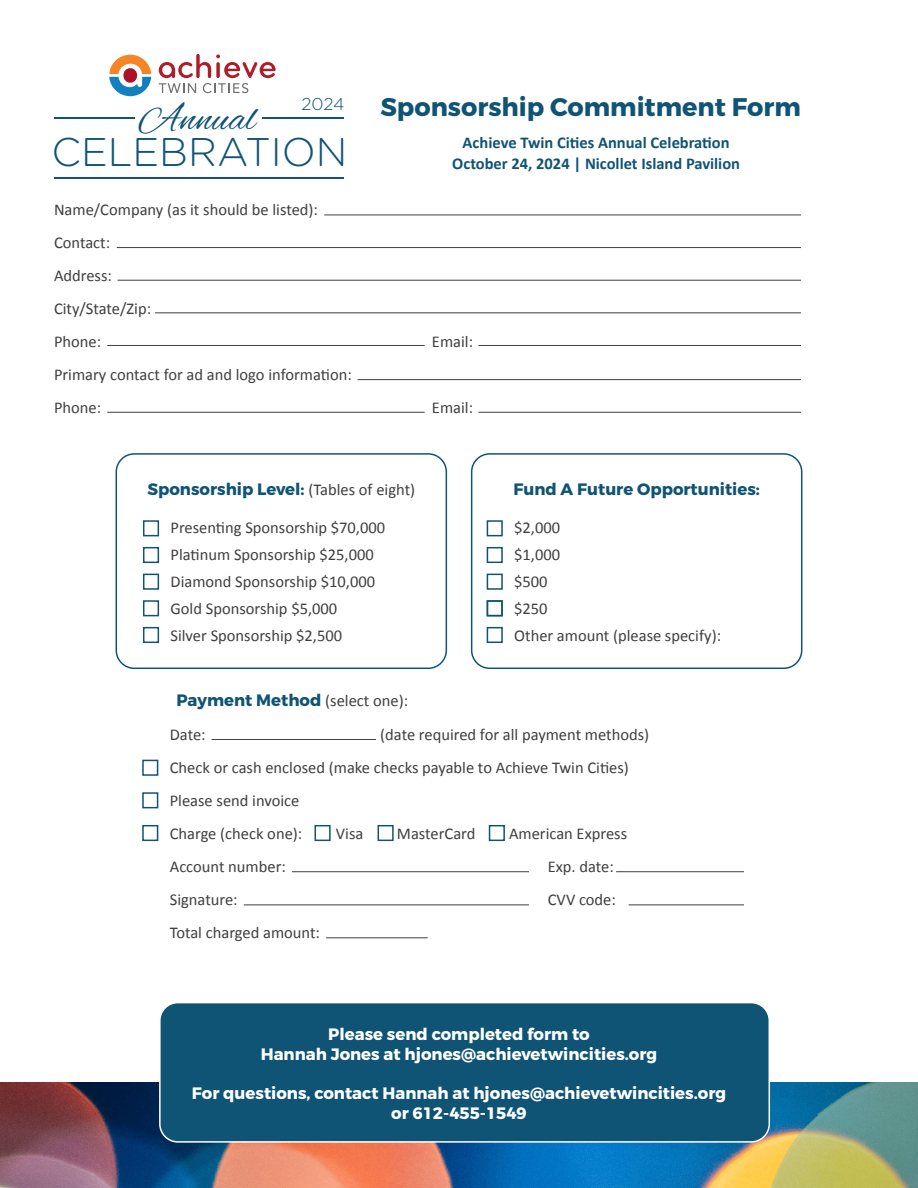
<style>
.page{position:relative;width:918px;height:1188px;background:#fff}
.page>*{position:absolute;margin:0;border:0;box-sizing:border-box;transform-origin:0 0}
.t1{font:40.2px "Alex Brush";color:#105475}
.t2{font:300 39.9px "Gotham Rounded";color:#105475}
.t3{font:700 25.5px "Montserrat";color:#105475}
.t4{font:300 17.1px "Gotham Rounded";color:#105475}
.Body{font:16.5px "Calibri";color:#3f3f3f}
.Body-2{font:700 16.5px "Montserrat";color:#fff}
.Body-3{font:700 16.5px "Montserrat";color:#105475}
.Body-4{font:700 16.5px "Calibri";color:#105475}
.s1{font-family:"Calibri";font-weight:400;color:#3f3f3f}
</style>
<div class="page">
<div style="left:116px;top:453px;width:331px;height:216px;border:2px solid #105475;border-radius:18px"></div>
<div style="left:143px;top:547px;width:16px;height:16px;border:2px solid #105475"></div>
<div style="left:143px;top:574px;width:16px;height:16px;border:2px solid #105475"></div>
<div style="left:143px;top:600px;width:16px;height:16px;border:2px solid #105475"></div>
<div style="left:143px;top:627px;width:16px;height:16px;border:2px solid #105475"></div>
<div style="left:471px;top:453px;width:331px;height:216px;border:2px solid #105475;border-radius:18px"></div>
<div style="left:487px;top:547px;width:16px;height:16px;border:2px solid #105475"></div>
<div style="left:487px;top:574px;width:16px;height:16px;border:2px solid #105475"></div>
<div style="left:487px;top:627px;width:16px;height:16px;border:2px solid #105475"></div>
<div style="left:487px;top:520px;width:16px;height:16px;border:2px solid #105475"></div>
<div style="left:487px;top:600px;width:16px;height:16px;border:2px solid #105475"></div>
<img style="left:1px;top:1083px;width:917px;height:104px">
<hr style="left:324px;top:215px;width:479px;height:1px;background:#3f3f3f">
<div style="left:160px;top:1003px;width:609px;height:139px;background:#105475;border-radius:18px"></div>
<div style="left:159px;top:1002px;width:611px;height:141px;border:2px solid #fff;border-radius:18px"></div>
<hr style="left:117px;top:247px;width:686px;height:1px;background:#3f3f3f">
<hr style="left:118px;top:280px;width:686px;height:1px;background:#3f3f3f">
<hr style="left:155px;top:312px;width:686px;height:1px;background:#3f3f3f">
<hr style="left:107px;top:345px;width:318px;height:1px;background:#3f3f3f">
<hr style="left:478px;top:345px;width:368px;height:1px;background:#3f3f3f">
<hr style="left:107px;top:412px;width:318px;height:1px;background:#3f3f3f">
<hr style="left:478px;top:412px;width:368px;height:1px;background:#3f3f3f">
<hr style="left:358px;top:379px;width:483px;height:1px;background:#3f3f3f">
<div style="left:801px;top:208px;width:54px;height:216px;background:#fff"></div>
<div style="left:142px;top:792px;width:16px;height:16px;border:2px solid #105475"></div>
<div style="left:142px;top:825px;width:16px;height:16px;border:2px solid #105475"></div>
<div style="left:142px;top:760px;width:16px;height:16px;border:2px solid #105475"></div>
<div style="left:315px;top:825px;width:16px;height:16px;border:2px solid #105475"></div>
<div style="left:378px;top:825px;width:16px;height:16px;border:2px solid #105475"></div>
<div style="left:489px;top:825px;width:16px;height:16px;border:2px solid #105475"></div>
<hr style="left:292px;top:871px;width:241px;height:1px;background:#3f3f3f">
<hr style="left:616px;top:871px;width:131px;height:1px;background:#3f3f3f">
<hr style="left:244px;top:905px;width:290px;height:1px;background:#3f3f3f">
<hr style="left:629px;top:905px;width:123px;height:1px;background:#3f3f3f">
<hr style="left:326px;top:937px;width:102px;height:1px;background:#3f3f3f">
<div style="left:143px;top:520px;width:16px;height:16px;border:2px solid #105475"></div>
<hr style="left:212px;top:739px;width:164px;height:1px;background:#3f3f3f">
<div style="left:744px;top:843px;width:23px;height:88px;background:#fff"></div>
<div style="left:529px;top:849px;width:11px;height:89px;background:#fff"></div>
<svg style="left:159px;top:54px;width:117px;height:39px"></svg>
<svg style="left:109px;top:55px;width:42px;height:41px"></svg>
<hr style="left:54px;top:178px;width:290px;height:1px;background:#105475">
<hr style="left:54px;top:117px;width:81px;height:1px;background:#105475">
<hr style="left:262px;top:117px;width:82px;height:1px;background:#105475">
<p class="t4" style="left:302px;top:92px;width:44px">2024</p>
<h1 class="t1" style="left:139px;top:96px;width:119px">Annual</h1>
<h2 class="t2" style="left:52px;top:125px;width:297px">CELEBRATION</h2>
<p class="t3" style="left:381px;top:91px;width:422px">Sponsorship Commitment Form</p>
<p class="Body-4" style="left:463px;top:132px;width:269px">Achieve Twin Cities Annual Celebration</p>
<p class="Body-4" style="left:452px;top:153px;width:289px">October 24, 2024 | Nicollet Island Pavilion</p>
<p class="Body" style="left:54px;top:199px;width:266px">Name/Company (as it should be listed):</p>
<p class="Body" style="left:54px;top:232px;width:58px">Contact:</p>
<p class="Body" style="left:54px;top:265px;width:59px">Address:</p>
<p class="Body" style="left:54px;top:298px;width:99px">City/State/Zip:</p>
<p class="Body" style="left:54px;top:331px;width:49px">Phone:</p>
<p class="Body" style="left:432px;top:331px;width:43px">Email:</p>
<p class="Body" style="left:54px;top:364px;width:299px">Primary contact for ad and logo information:</p>
<p class="Body" style="left:54px;top:397px;width:49px">Phone:</p>
<p class="Body" style="left:432px;top:397px;width:43px">Email:</p>
<p class="Body-3" style="left:147px;top:479px;width:269px">Sponsorship Level: <span class="s1">(Tables of eight)</span></p>
<p class="Body-3" style="left:513px;top:479px;width:248px">Fund A Future Opportunities:</p>
<p class="Body" style="left:514px;top:518px;width:47px">$2,000</p>
<p class="Body" style="left:514px;top:545px;width:47px">$1,000</p>
<p class="Body" style="left:514px;top:572px;width:35px">$500</p>
<p class="Body" style="left:514px;top:599px;width:35px">$250</p>
<p class="Body" style="left:514px;top:626px;width:208px">Other amount (please specify):</p>
<p class="Body" style="left:171px;top:518px;width:216px">Presenting Sponsorship $70,000</p>
<p class="Body" style="left:171px;top:545px;width:205px">Platinum Sponsorship $25,000</p>
<p class="Body" style="left:171px;top:572px;width:206px">Diamond Sponsorship $10,000</p>
<p class="Body" style="left:171px;top:599px;width:168px">Gold Sponsorship $5,000</p>
<p class="Body" style="left:171px;top:626px;width:173px">Silver Sponsorship $2,500</p>
<p class="Body-3" style="left:176px;top:690px;width:233px">Payment Method <span class="s1">(select one):</span></p>
<p class="Body" style="left:170px;top:724px;width:37px">Date:</p>
<p class="Body" style="left:380px;top:724px;width:271px">(date required for all payment methods)</p>
<p class="Body" style="left:170px;top:757px;width:461px">Check or cash enclosed (make checks payable to Achieve Twin Cities)</p>
<p class="Body" style="left:170px;top:790px;width:131px">Please send invoice</p>
<p class="Body" style="left:170px;top:823px;width:134px">Charge (check one):</p>
<p class="Body" style="left:336px;top:823px;width:29px">Visa</p>
<p class="Body" style="left:397px;top:823px;width:80px">MasterCard</p>
<p class="Body" style="left:509px;top:823px;width:120px">American Express</p>
<p class="Body" style="left:170px;top:856px;width:118px">Account number:</p>
<p class="Body" style="left:548px;top:856px;width:68px">Exp. date:</p>
<p class="Body" style="left:170px;top:889px;width:69px">Signature:</p>
<p class="Body" style="left:548px;top:889px;width:70px">CVV code:</p>
<p class="Body" style="left:170px;top:922px;width:152px">Total charged amount:</p>
<p class="Body-2" style="left:328px;top:1024px;width:263px">Please send completed form to</p>
<p class="Body-2" style="left:261px;top:1044px;width:398px">Hannah Jones at hjones@achievetwincities.org</p>
<p class="Body-2" style="left:192px;top:1083px;width:536px">For questions, contact Hannah at hjones@achievetwincities.org</p>
<p class="Body-2" style="left:391px;top:1103px;width:137px">or 612-455-1549</p>
</div>
